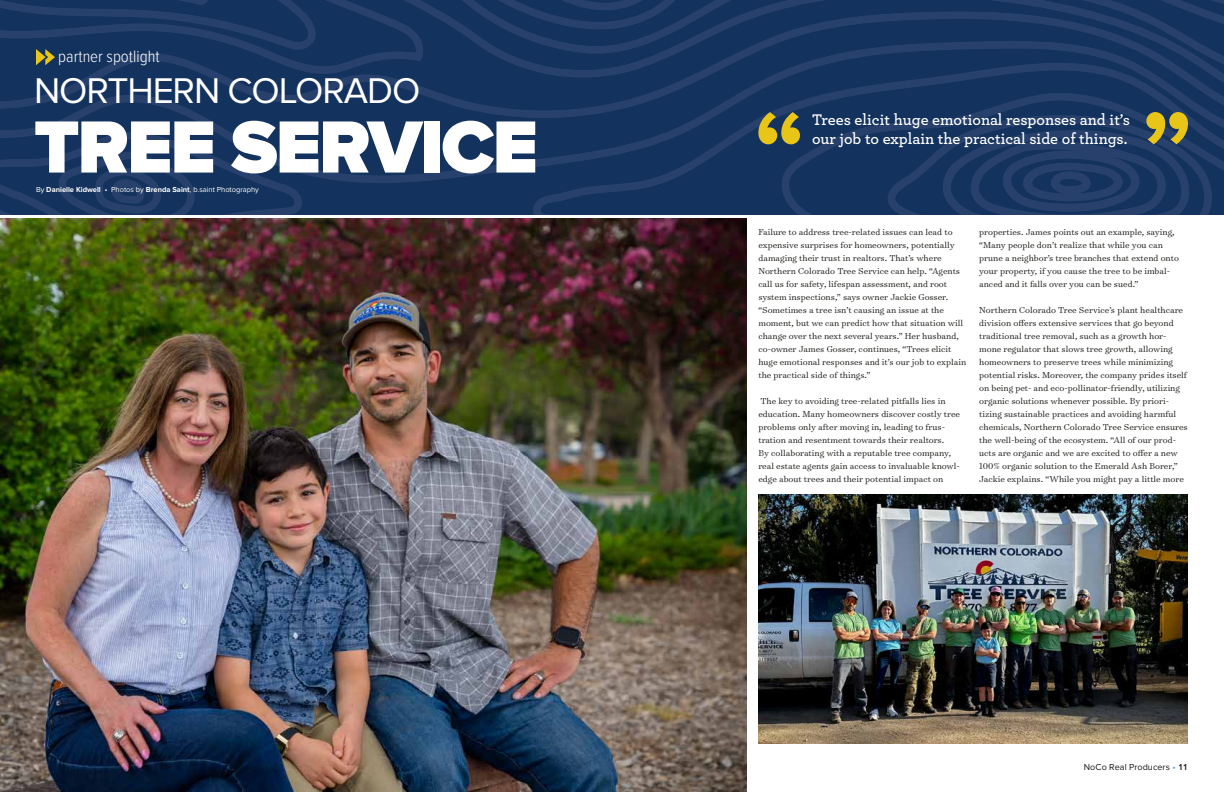
<style>
.page{position:relative;width:1224px;height:792px;background:#fff}
.page>*{position:absolute;margin:0;border:0;box-sizing:border-box;transform-origin:0 0}
.t1{font:900 76.6px "Proxima Nova";letter-spacing:-.03em;color:#fff}
.t2{font:37.1px "Proxima Nova";letter-spacing:-.03em;color:#fff}
.t3{font:300 17px "Proxima Nova Cond";color:#fff}
.t4{font:600 16.1px/19.4px "Archer Pro";color:#fff}
.t5{font:300 9.8px/13px "Surveyor Text";color:#171713}
.t6{font:9px "Proxima Nova";letter-spacing:.01em;color:#171713}
.t7{font:7.5px "Proxima Nova";color:#fff}
.s1{font-weight:700}
.s2{color:#26a7d9}
.s3{font-weight:600}
</style>
<div class="page">
<svg style="left:0;top:0;width:1224px;height:215px;background:#183560"></svg>
<img style="left:0;top:219px;width:746px;height:573px">
<svg style="left:36px;top:49px;width:19px;height:16px"></svg>
<img style="left:758px;top:495px;width:430px;height:249px">
<svg style="left:1146px;top:112px;width:42px;height:32px"></svg>
<svg style="left:758px;top:112px;width:42px;height:32px"></svg>
<h3 class="t3" style="left:58px;top:49px;width:103px">partner spotlight</h3>
<h2 class="t2" style="left:34px;top:70px;width:388px">NORTHERN COLORADO</h2>
<h1 class="t1" style="left:34px;top:112px;width:506px">TREE SERVICE</h1>
<p class="t7" style="left:36px;top:185px;width:224px">By <span class="s1">Danielle Kidwell •</span> Photos by <span class="s1">Brenda Saint</span>, b.saint Photography</p>
<h3 class="t4" style="left:812px;top:109px;width:319px">Trees elicit huge emotional responses and it’s our job to explain the practical side of things.</h3>
<p class="t5" style="left:758px;top:225px;width:209px">Failure to address tree-related issues can lead to expensive surprises for homeowners, potentially damaging their trust in realtors. That’s where Northern Colorado Tree Service can help. “Agents call us for safety, lifespan assessment, and root system inspections,” says owner Jackie Gosser. “Sometimes a tree isn’t causing an issue at the moment, but we can predict how that situation will change over the next several years.” Her husband, co-owner James Gosser, continues, “Trees elicit huge emotional responses and it’s our job to explain the practical side of things.”</p>
<p class="t5" style="left:758px;top:394px;width:203px">The key to avoiding tree-related pitfalls lies in education. Many homeowners discover costly tree problems only after moving in, leading to frus&shy;tration and resentment towards their realtors.<br>By collaborating with a reputable tree company, real estate agents gain access to invaluable knowl&shy;edge about trees and their potential impact on</p>
<p class="t5" style="left:979px;top:225px;width:201px">properties. James points out an example, saying, “Many people don’t realize that while you can prune a neighbor’s tree branches that extend onto your property, if you cause the tree to be imbal&shy;anced and it falls over you can be sued.”</p>
<p class="t5" style="left:979px;top:303px;width:210px">Northern Colorado Tree Service’s plant healthcare division offers extensive services that go beyond traditional tree removal, such as a growth hor&shy;mone regulator that slows tree growth, allowing homeowners to preserve trees while minimizing potential risks. Moreover, the company prides itself on being pet- and eco-pollinator-friendly, utilizing organic solutions whenever possible. By priori&shy;tizing sustainable practices and avoiding harmful chemicals, Northern Colorado Tree Service ensures the well-being of the ecosystem. “All of our prod&shy;ucts are organic and we are excited to offer a new 100% organic solution to the Emerald Ash Borer,” Jackie explains. “While you might pay a little more</p>
<p class="t6" style="left:1084px;top:762px;width:106px">NoCo Real Producers <span class="s2">•</span> <span class="s3">11</span></p>
</div>
